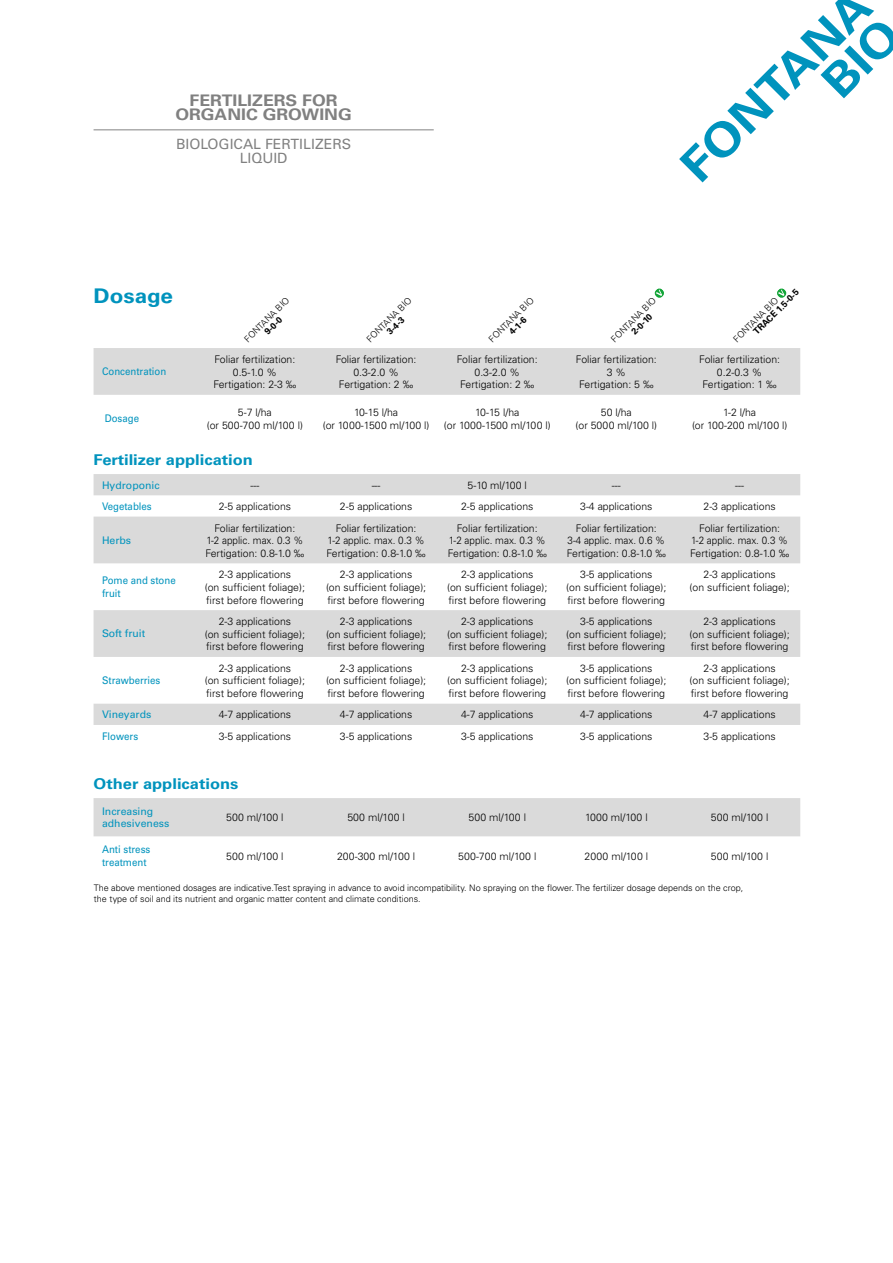
<style>
.page{position:relative;width:893px;height:1263px;background:#fff}
.page>*{position:absolute;margin:0;border:0;box-sizing:border-box;transform-origin:0 0}
.t1{font:700 45.9px/40.5px "Univers";color:#0093bd;text-align:right;scale:1.11 1}
.t2{font:700 20.25px "Univers";color:#0093bd;scale:1.11 1}
.t3{font:700 15.9px/14.1px "Univers";color:#000;text-align:center;scale:1.11 1}
.t4{font:700 14.85px "Univers";color:#0093bd;scale:1.11 1}
.t5{font:14.1px/14.1px "Univers";color:#000;text-align:center}
.t6{font:300 10.5px/12.6px "Univers";color:#000;text-align:center}
.t7{font:10.5px/12.6px "Univers";color:#0093bd;scale:.92 1}
.t8{font:10.5px/12.6px "Univers";color:#0093bd}
.t9{font:300 9px/10.5px "Univers";color:#000}
.t10{font:700 9px "Univers";color:#000}
</style>
<div class="page">
<hr style="left:892px;top:0;width:1px;height:1263px;background:#0093bd">
<div style="left:94px;top:348px;width:706px;height:47px;background:#dadada"></div>
<svg style="left:94px;top:474px;width:706px;height:251px;fill:#dadada"></svg>
<div style="left:94px;top:798px;width:706px;height:38px;background:#dadada"></div>
<svg style="left:654px;top:288px;width:10px;height:10px"></svg>
<svg style="left:777px;top:288px;width:10px;height:10px"></svg>
<hr style="left:94px;top:130px;width:340px;height:1px;background:#000">
<h3 class="t3" style="left:175px;top:94px;width:160px">FERTILIZERS FOR<br>ORGANIC GROWING</h3>
<h3 class="t5" style="left:176px;top:137px;width:177px">BIOLOGICAL FERTILIZERS<br>LIQUID</h3>
<h2 class="t2" style="left:94px;top:284px;width:73px">Dosage</h2>
<p class="t9" style="left:242px;top:337px;width:61px;rotate:-45deg">FONTANA BIO</p>
<p class="t10" style="left:262px;top:329px;width:23px;rotate:-45deg">9-0-0</p>
<p class="t9" style="left:364px;top:337px;width:61px;rotate:-45deg">FONTANA BIO</p>
<p class="t10" style="left:385px;top:329px;width:23px;rotate:-45deg">3-4-3</p>
<p class="t9" style="left:487px;top:337px;width:61px;rotate:-45deg">FONTANA BIO</p>
<p class="t10" style="left:507px;top:329px;width:22px;rotate:-45deg">4-1-6</p>
<h1 class="t1" style="left:675px;top:159px;width:224px;rotate:-45deg">FONTANA<br>BIO</h1>
<p class="t9" style="left:609px;top:337px;width:61px;rotate:-45deg">FONTANA BIO</p>
<p class="t10" style="left:629px;top:329px;width:27px;rotate:-45deg">2-0-10</p>
<p class="t10" style="left:751px;top:329px;width:61px;rotate:-45deg">TRACE 1.5-0-5</p>
<p class="t9" style="left:731px;top:337px;width:61px;rotate:-45deg">FONTANA BIO</p>
<p class="t7" style="left:102px;top:365px;width:72px">Concentration</p>
<p class="t6" style="left:213px;top:353px;width:85px">Foliar fertilization:<br>0.5-1.0 %<br>Fertigation: 2-3 ‰</p>
<p class="t6" style="left:336px;top:353px;width:82px">Foliar fertilization:<br>0.3-2.0 %<br>Fertigation: 2 ‰</p>
<p class="t6" style="left:457px;top:353px;width:82px">Foliar fertilization:<br>0.3-2.0 %<br>Fertigation: 2 ‰</p>
<p class="t6" style="left:576px;top:353px;width:82px">Foliar fertilization:<br>3 %<br>Fertigation: 5 ‰</p>
<p class="t6" style="left:699px;top:353px;width:82px">Foliar fertilization:<br>0.2-0.3 %<br>Fertigation: 1 ‰</p>
<p class="t7" style="left:105px;top:412px;width:39px">Dosage</p>
<p class="t6" style="left:207px;top:406px;width:98px">5-7 l/ha<br>(or 500-700 ml/100 l)</p>
<p class="t6" style="left:323px;top:406px;width:108px">10-15 l/ha<br>(or 1000-1500 ml/100 l)</p>
<p class="t6" style="left:444px;top:406px;width:108px">10-15 l/ha<br>(or 1000-1500 ml/100 l)</p>
<p class="t6" style="left:576px;top:406px;width:83px">50 l/ha<br>(or 5000 ml/100 l)</p>
<p class="t6" style="left:692px;top:406px;width:97px">1-2 l/ha<br>(or 100-200 ml/100 l)</p>
<h3 class="t4" style="left:94px;top:451px;width:145px">Fertilizer application</h3>
<p class="t8" style="left:102px;top:479px;width:59px">Hydroponic</p>
<p class="t6" style="left:251px;top:479px;width:10px">---</p>
<p class="t6" style="left:372px;top:479px;width:10px">---</p>
<p class="t6" style="left:468px;top:479px;width:61px">5-10 ml/100 l</p>
<p class="t6" style="left:612px;top:479px;width:10px">---</p>
<p class="t6" style="left:735px;top:479px;width:10px">---</p>
<p class="t7" style="left:102px;top:500px;width:56px">Vegetables</p>
<p class="t6" style="left:219px;top:500px;width:74px">2-5 applications</p>
<p class="t6" style="left:340px;top:500px;width:74px">2-5 applications</p>
<p class="t6" style="left:461px;top:500px;width:74px">2-5 applications</p>
<p class="t6" style="left:580px;top:500px;width:74px">3-4 applications</p>
<p class="t6" style="left:703px;top:500px;width:74px">2-3 applications</p>
<p class="t8" style="left:102px;top:534px;width:31px">Herbs</p>
<p class="t6" style="left:205px;top:521px;width:101px">Foliar fertilization:<br>1-2 applic. max. 0.3 %<br>Fertigation: 0.8-1.0 ‰</p>
<p class="t6" style="left:327px;top:521px;width:101px">Foliar fertilization:<br>1-2 applic. max. 0.3 %<br>Fertigation: 0.8-1.0 ‰</p>
<p class="t6" style="left:448px;top:521px;width:101px">Foliar fertilization:<br>1-2 applic. max. 0.3 %<br>Fertigation: 0.8-1.0 ‰</p>
<p class="t6" style="left:567px;top:521px;width:101px">Foliar fertilization:<br>3-4 applic. max. 0.6 %<br>Fertigation: 0.8-1.0 ‰</p>
<p class="t6" style="left:690px;top:521px;width:101px">Foliar fertilization:<br>1-2 applic. max. 0.3 %<br>Fertigation: 0.8-1.0 ‰</p>
<p class="t7" style="left:102px;top:574px;width:82px">Pome and stone fruit</p>
<p class="t6" style="left:205px;top:568px;width:102px">2-3 applications<br>(on sufficient foliage); first before flowering</p>
<p class="t6" style="left:326px;top:568px;width:102px">2-3 applications<br>(on sufficient foliage); first before flowering</p>
<p class="t6" style="left:447px;top:568px;width:102px">2-3 applications<br>(on sufficient foliage); first before flowering</p>
<p class="t6" style="left:566px;top:568px;width:102px">3-5 applications<br>(on sufficient foliage); first before flowering</p>
<p class="t6" style="left:690px;top:568px;width:102px">2-3 applications<br>(on sufficient foliage);</p>
<p class="t8" style="left:102px;top:627px;width:45px">Soft fruit</p>
<p class="t6" style="left:205px;top:615px;width:102px">2-3 applications<br>(on sufficient foliage); first before flowering</p>
<p class="t6" style="left:326px;top:615px;width:102px">2-3 applications<br>(on sufficient foliage); first before flowering</p>
<p class="t6" style="left:447px;top:615px;width:102px">2-3 applications<br>(on sufficient foliage); first before flowering</p>
<p class="t6" style="left:566px;top:615px;width:102px">3-5 applications<br>(on sufficient foliage); first before flowering</p>
<p class="t6" style="left:690px;top:615px;width:102px">2-3 applications<br>(on sufficient foliage); first before flowering</p>
<p class="t7" style="left:102px;top:674px;width:65px">Strawberries</p>
<p class="t6" style="left:205px;top:662px;width:102px">2-3 applications<br>(on sufficient foliage); first before flowering</p>
<p class="t6" style="left:326px;top:662px;width:102px">2-3 applications<br>(on sufficient foliage); first before flowering</p>
<p class="t6" style="left:447px;top:662px;width:102px">2-3 applications<br>(on sufficient foliage); first before flowering</p>
<p class="t6" style="left:566px;top:662px;width:102px">3-5 applications<br>(on sufficient foliage); first before flowering</p>
<p class="t6" style="left:690px;top:662px;width:102px">2-3 applications<br>(on sufficient foliage); first before flowering</p>
<p class="t8" style="left:102px;top:708px;width:51px">Vineyards</p>
<p class="t6" style="left:219px;top:708px;width:74px">4-7 applications</p>
<p class="t6" style="left:340px;top:708px;width:74px">4-7 applications</p>
<p class="t6" style="left:461px;top:708px;width:74px">4-7 applications</p>
<p class="t6" style="left:580px;top:708px;width:74px">4-7 applications</p>
<p class="t6" style="left:703px;top:708px;width:74px">4-7 applications</p>
<p class="t7" style="left:102px;top:729px;width:41px">Flowers</p>
<p class="t6" style="left:219px;top:730px;width:74px">3-5 applications</p>
<p class="t6" style="left:340px;top:730px;width:74px">3-5 applications</p>
<p class="t6" style="left:461px;top:730px;width:74px">3-5 applications</p>
<p class="t6" style="left:580px;top:730px;width:74px">3-5 applications</p>
<p class="t6" style="left:703px;top:730px;width:74px">3-5 applications</p>
<h3 class="t4" style="left:94px;top:775px;width:132px">Other applications</h3>
<p class="t8" style="left:102px;top:805px;width:69px">Increasing adhesiveness</p>
<p class="t6" style="left:226px;top:811px;width:59px">500 ml/100 l</p>
<p class="t6" style="left:347px;top:811px;width:59px">500 ml/100 l</p>
<p class="t6" style="left:469px;top:811px;width:59px">500 ml/100 l</p>
<p class="t6" style="left:585px;top:811px;width:64px">1000 ml/100 l</p>
<p class="t6" style="left:711px;top:811px;width:59px">500 ml/100 l</p>
<p class="t7" style="left:102px;top:843px;width:54px">Anti stress treatment</p>
<p class="t6" style="left:226px;top:850px;width:59px">500 ml/100 l</p>
<p class="t6" style="left:337px;top:850px;width:80px">200-300 ml/100 l</p>
<p class="t6" style="left:458px;top:850px;width:80px">500-700 ml/100 l</p>
<p class="t6" style="left:585px;top:850px;width:65px">2000 ml/100 l</p>
<p class="t6" style="left:711px;top:850px;width:59px">500 ml/100 l</p>
<p class="t9" style="left:94px;top:883px;width:651px">The above mentioned dosages are indicative.Test spraying in advance to avoid incompatibility. No spraying on the flower. The fertilizer dosage depends on the crop, the type of soil and its nutrient and organic matter content and climate conditions.</p>
</div>
